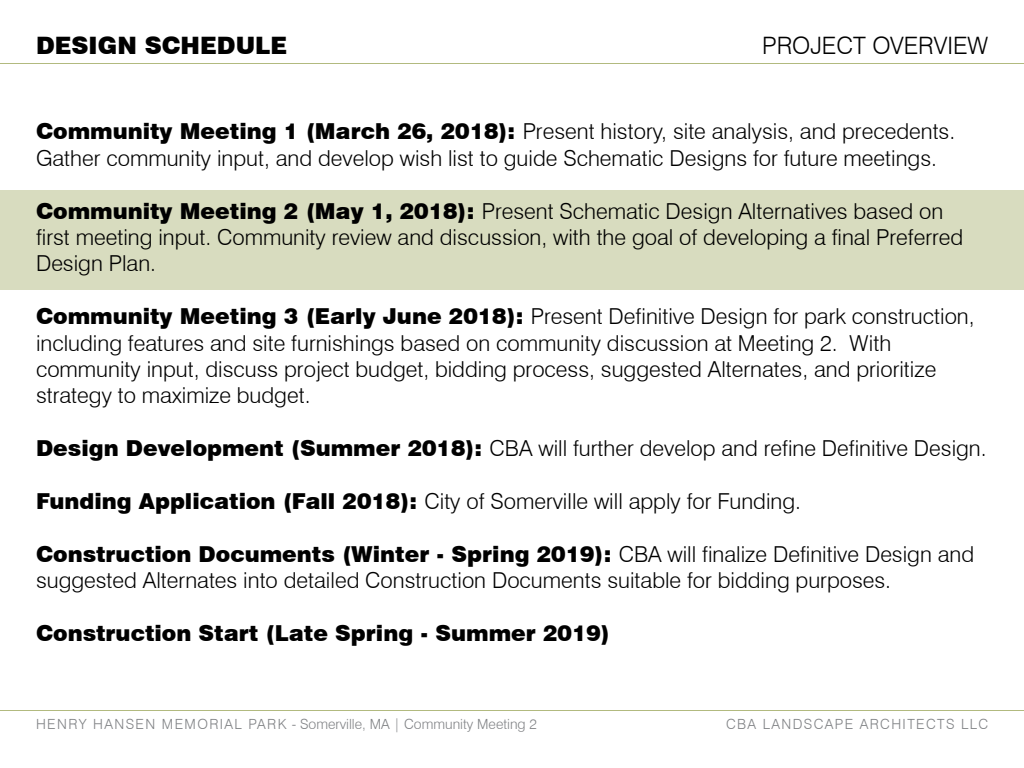
<style>
.page{position:relative;width:1024px;height:768px;background:#fff}
.page>*{position:absolute;margin:0;border:0;box-sizing:border-box;transform-origin:0 0}
.t1{font:300 24px "Swiss 721 BT";color:#000}
.t2{font:900 24px "Swiss 721 BT";color:#000}
.t3{font:300 22px/26.4px "Swiss 721 BT";color:#000}
.t4{font:900 22px "Swiss 721 BT";color:#000}
.t5{font:300 14px "Swiss 721 BT";color:#808285}
.t6{font:300 14px "Swiss 721 BT";letter-spacing:.1em;color:#808285}
.s1{font-weight:900}
</style>
<div class="page">
<hr style="left:0;top:63px;width:1024px;height:1px;background:#b2ba7f">
<hr style="left:0;top:710px;width:1024px;height:1px;background:#b2ba7f">
<div style="left:0;top:190px;width:1024px;height:99px;background:#d8dcbf"></div>
<p class="t2" style="left:36px;top:31px;width:253px">DESIGN SCHEDULE</p>
<p class="t1" style="left:762px;top:31px;width:227px">PROJECT OVERVIEW</p>
<p class="t3" style="left:36px;top:118px;width:921px"><span class="s1">Community Meeting 1 (March 26, 2018):</span> Present history, site analysis, and precedents.<br>Gather community input, and develop wish list to guide Schematic Designs for future meetings.</p>
<p class="t3" style="left:36px;top:197px;width:929px"><span class="s1">Community Meeting 2 (May 1, 2018):</span> Present Schematic Design Alternatives based on first meeting input. Community review and discussion, with the goal of developing a final Preferred<br>Design Plan.</p>
<p class="t3" style="left:36px;top:303px;width:940px"><span class="s1">Community Meeting 3 (Early June 2018):</span> Present Definitive Design for park construction, including features and site furnishings based on community discussion at Meeting 2. With community input, discuss project budget, bidding process, suggested Alternates, and prioritize strategy to maximize budget.</p>
<p class="t3" style="left:36px;top:435px;width:952px"><span class="s1">Design Development (Summer 2018):</span> CBA will further develop and refine Definitive Design.</p>
<p class="t3" style="left:36px;top:488px;width:766px"><span class="s1">Funding Application (Fall 2018):</span> City of Somerville will apply for Funding.</p>
<p class="t3" style="left:36px;top:541px;width:940px"><span class="s1">Construction Documents (Winter - Spring 2019):</span> CBA will finalize Definitive Design and suggested Alternates into detailed Construction Documents suitable for bidding purposes.</p>
<p class="t4" style="left:36px;top:620px;width:576px">Construction Start (Late Spring - Summer 2019)</p>
<p class="t5" style="left:36px;top:716px;width:502px">HENRY HANSEN MEMORIAL PARK - Somerville, MA | Community Meeting 2</p>
<p class="t6" style="left:726px;top:716px;width:264px">CBA LANDSCAPE ARCHITECTS LLC</p>
</div>
